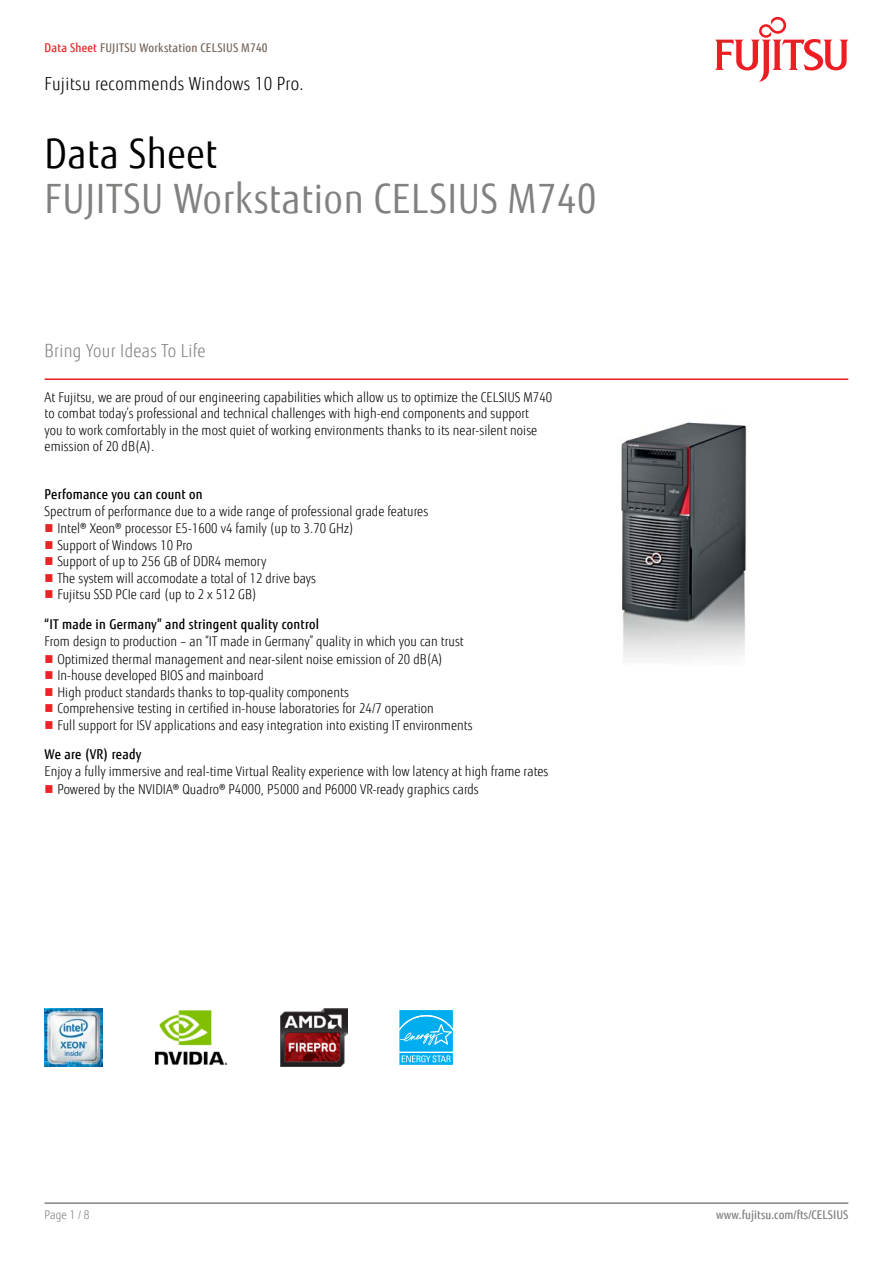
<style>
.page{position:relative;width:893px;height:1263px;background:#fff}
.page>*{position:absolute;margin:0;border:0;box-sizing:border-box;transform-origin:0 0}
.t1{font:40.5px "Fujitsu Sans";letter-spacing:.02em;color:#818280;scale:.9 1}
.t2{font:40.5px "Fujitsu Sans";letter-spacing:.02em;color:#000;scale:.9 1}
.t3{font:300 18px "Fujitsu Sans";letter-spacing:.02em;color:#000;scale:.9 1}
.t4{font:300 18px "Fujitsu Sans";letter-spacing:.02em;color:#818280;scale:.9 1}
.t5{font:300 13.5px/16.6px "Fujitsu Sans";letter-spacing:.005em;color:#000;scale:.9 1}
.t6{font:500 13.5px "Fujitsu Sans";letter-spacing:.02em;color:#000;scale:.9 1}
.t7{font:500 12px "Fujitsu Sans";letter-spacing:.02em;color:#79695e;scale:.9 1}
.t8{font:500 12px "Fujitsu Sans";letter-spacing:.005em;color:#818280;scale:.9 1}
.t9{font:300 12px "Fujitsu Sans";color:#818280;scale:.9 1}
.s1{color:#e92425}
</style>
<div class="page">
<hr style="left:45px;top:1202px;width:803px;height:2px;background:#818280">
<hr style="left:45px;top:378px;width:803px;height:2px;background:#ed1d24">
<svg style="left:715px;top:17px;width:133px;height:65px"></svg>
<img style="left:621px;top:422px;width:126px;height:236px">
<img style="left:45px;top:1009px;width:57px;height:57px">
<img style="left:155px;top:1010px;width:72px;height:56px">
<img style="left:280px;top:1009px;width:68px;height:57px">
<svg style="left:399px;top:1010px;width:54px;height:55px;background:#2ebcf1"></svg>
<p class="t7" style="left:45px;top:40px;width:249px"><span class="s1">Data Sheet</span> FUJITSU Workstation CELSIUS M740</p>
<h2 class="t3" style="left:45px;top:73px;width:289px">Fujitsu recommends Windows 10 Pro.</h2>
<h1 class="t2" style="left:45px;top:130px;width:193px">Data Sheet</h1>
<h1 class="t1" style="left:45px;top:175px;width:614px">FUJITSU Workstation CELSIUS M740</h1>
<h2 class="t4" style="left:45px;top:340px;width:180px">Bring Your Ideas To Life</h2>
<p class="t5" style="left:45px;top:389px;width:565px">At Fujitsu, we are proud of our engineering capabilities which allow us to optimize the CELSIUS M740 to combat today’s professional and technical challenges with high-end components and support<br>you to work comfortably in the most quiet of working environments thanks to its near-silent noise emission of 20 dB(A).</p>
<p class="t6" style="left:45px;top:486px;width:177px">Perfomance you can count on</p>
<p class="t5" style="left:57px;top:503px;width:414px;text-indent:-13px">Spectrum of performance due to a wide range of professional grade features Intel® Xeon® processor E5-1600 v4 family (up to 3.70 GHz)<br>Support of Windows 10 Pro<br>Support of up to 256 GB of DDR4 memory<br>The system will accomodate a total of 12 drive bays<br>Fujitsu SSD PCIe card (up to 2 x 512 GB)</p>
<p class="t6" style="left:45px;top:616px;width:306px">“IT made in Germany” and stringent quality control</p>
<p class="t5" style="left:57px;top:633px;width:463px;text-indent:-13px">From design to production – an “IT made in Germany” quality in which you can trust Optimized thermal management and near-silent noise emission of 20 dB(A)<br>In-house developed BIOS and mainboard<br>High product standards thanks to top-quality components<br>Comprehensive testing in certified in-house laboratories for 24/7 operation<br>Full support for ISV applications and easy integration into existing IT environments</p>
<p class="t6" style="left:45px;top:746px;width:109px">We are (VR) ready</p>
<p class="t5" style="left:57px;top:763px;width:547px;line-height:17.1px;text-indent:-13px">Enjoy a fully immersive and real-time Virtual Reality experience with low latency at high frame rates<br>Powered by the NVIDIA® Quadro® P4000, P5000 and P6000 VR-ready graphics cards</p>
<p class="t9" style="left:45px;top:1208px;width:51px">Page 1 / 8</p>
<p class="t8" style="left:716px;top:1208px;width:148px">www.fujitsu.com/fts/CELSIUS</p>
</div>
